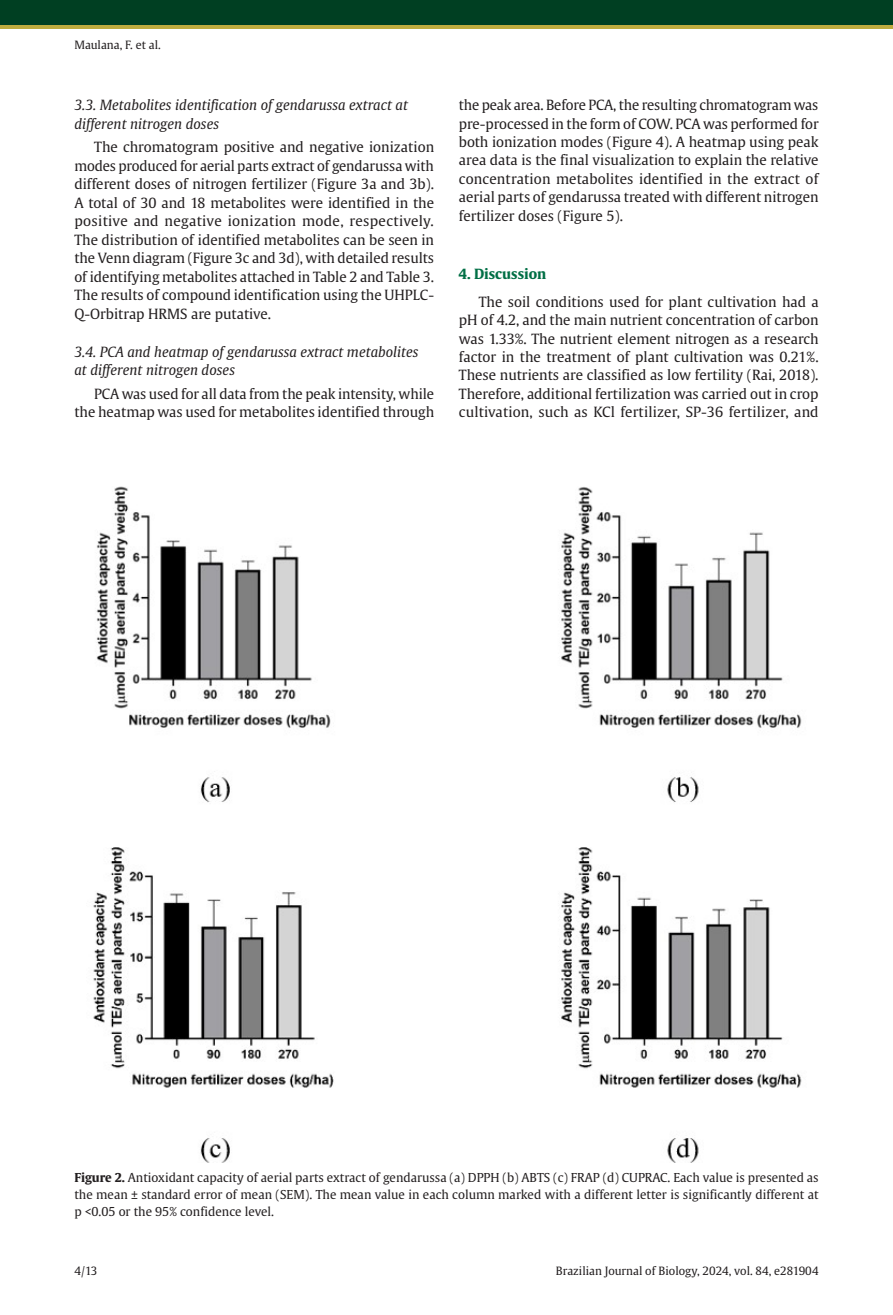
<style>
.page{position:relative;width:893px;height:1315px;background:#fff}
.page>*{position:absolute;margin:0;border:0;box-sizing:border-box;transform-origin:0 0}
.Paragraph{font:14px/18.4px "Gulliver";color:#231f20;text-align:justify}
.Heading2{font:italic 14px/18.6px "Gulliver";color:#231f20}
.Heading1{font:700 14px "Gulliver";color:#016f45}
.FigureCaption{font:12.25px/16.6px "Gulliver";color:#231f20;text-align:justify}
.t1{font:11.38px "Gulliver";color:#231f20}
.s1{font-weight:700}
</style>
<div class="page">
<div style="left:0;top:12px;width:893px;height:17px;background:#beab3f"></div>
<div style="left:0;top:0;width:893px;height:25px;background:#003f22"></div>
<img style="left:93px;top:486px;width:709px;height:676px">
<p class="t1" style="left:74px;top:37px;width:88px">Maulana, F. et al.</p>
<p class="Heading2" style="left:74px;top:96px;width:335px">3.3. Metabolites identification of gendarussa extract at different nitrogen doses</p>
<p class="Paragraph" style="left:74px;top:138px;width:361px;text-indent:20px">The chromatogram positive and negative ionization modes produced for aerial parts extract of gendarussa with different doses of nitrogen fertilizer (Figure 3a and 3b).<br>A total of 30 and 18 metabolites were identified in the positive and negative ionization mode, respectively.<br>The distribution of identified metabolites can be seen in the Venn diagram (Figure 3c and 3d), with detailed results of identifying metabolites attached in Table 2 and Table 3.<br>The results of compound identification using the UHPLC-Q-Orbitrap HRMS are putative.</p>
<p class="Heading2" style="left:74px;top:342px;width:346px">3.4. PCA and heatmap of gendarussa extract metabolites at different nitrogen doses</p>
<p class="Paragraph" style="left:74px;top:384px;width:361px;text-align:right">PCA was used for all data from the peak intensity, while the heatmap was used for metabolites identified through</p>
<p class="Paragraph" style="left:459px;top:96px;width:361px">the peak area. Before PCA, the resulting chromatogram was pre-processed in the form of COW. PCA was performed for both ionization modes (Figure 4). A heatmap using peak area data is the final visualization to explain the relative concentration metabolites identified in the extract of aerial parts of gendarussa treated with different nitrogen fertilizer doses (Figure 5).</p>
<p class="Heading1" style="left:459px;top:264px;width:89px">4. Discussion</p>
<p class="Paragraph" style="left:459px;top:293px;width:361px;text-indent:20px">The soil conditions used for plant cultivation had a pH of 4.2, and the main nutrient concentration of carbon was 1.33%. The nutrient element nitrogen as a research factor in the treatment of plant cultivation was 0.21%.<br>These nutrients are classified as low fertility (Rai, 2018).<br>Therefore, additional fertilization was carried out in crop cultivation, such as KCl fertilizer, SP-36 fertilizer, and</p>
<p class="FigureCaption" style="left:74px;top:1169px;width:746px"><span class="s1">Figure 2.</span> Antioxidant capacity of aerial parts extract of gendarussa (a) DPPH (b) ABTS (c) FRAP (d) CUPRAC. Each value is presented as the mean ± standard error of mean (SEM). The mean value in each column marked with a different letter is significantly different at p &lt;0.05 or the 95% confidence level.</p>
<p class="t1" style="left:74px;top:1264px;width:25px">4/13</p>
<p class="t1" style="left:556px;top:1264px;width:264px">Brazilian Journal of Biology, 2024, vol. 84, e281904</p>
</div>
